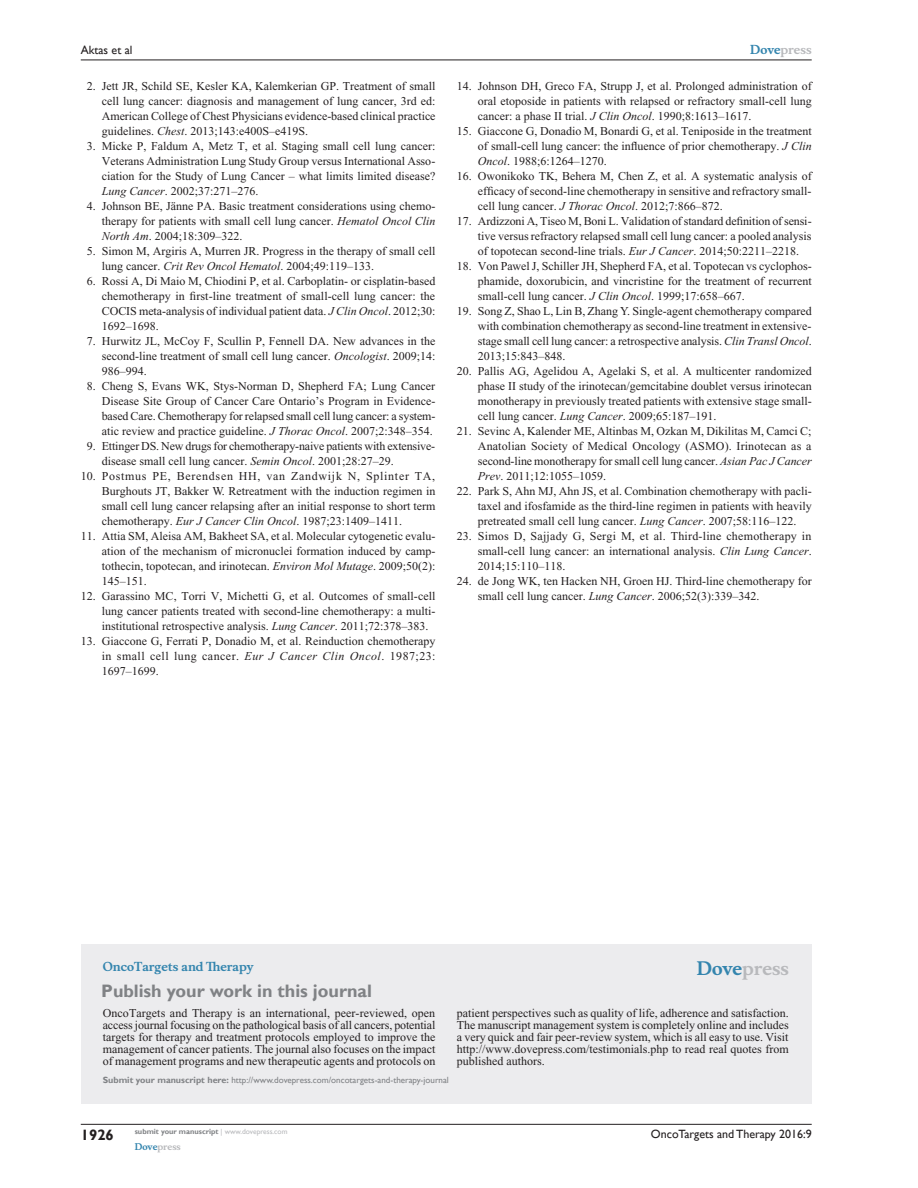
<style>
.page{position:relative;width:918px;height:1188px;background:#fff}
.page>*{position:absolute;margin:0;border:0;box-sizing:border-box;transform-origin:0 0}
.PromBx-H1{font:700 18px "Gill Sans";color:#808285}
.PromBx-Brand{font:700 18px "Musee";color:#b8b9bc}
.t1{font:700 15px "Gill Sans";color:#231f20}
.RefNL2{font:12px/15px "Times New Roman";color:#231f20;text-align:justify}
.PromBx-Tx{font:12px/12px "Times New Roman";color:#231f20;text-align:justify}
.t2{font:12px "Gill Sans";color:#231f20}
.PromBx-JrnlName{font:700 12px "Musee";color:#3485ae}
.t3{font:700 12px "Musee";color:#b8b9bc}
.PromBx-SubmitMssWebA{font:9px "Gill Sans";color:#808285}
.t4{font:700 9px "Musee";color:#b8b9bc}
.t5{font:700 7.5px "Gill Sans";color:#808285}
.s1{font-style:italic}
.s2{color:#3485ae}
.s3{font-weight:700}
.s4{font-weight:400;color:#b8b9bc}
</style>
<div class="page">
<div style="left:81px;top:944px;width:731px;height:159px;background:#ececee"></div>
<hr style="left:81px;top:1124px;width:731px;height:1px;background:#231f20">
<hr style="left:81px;top:60px;width:731px;height:1px;background:#231f20">
<p class="t2" style="left:81px;top:43px;width:53px">Aktas et al</p>
<p class="RefNL2" style="left:102px;top:79px;width:335px;text-indent:-15px">2. Jett JR, Schild SE, Kesler KA, Kalemkerian GP. Treatment of small cell lung cancer: diagnosis and management of lung cancer, 3rd ed:<br>American College of Chest Physicians evidence-based clinical practice guidelines. <span class="s1">Chest</span>. 2013;143:e400S–e419S.</p>
<p class="RefNL2" style="left:102px;top:139px;width:335px;text-indent:-15px">3. Micke P, Faldum A, Metz T, et al. Staging small cell lung cancer:<br>Veterans Administration Lung Study Group versus International Asso&shy;ciation for the Study of Lung Cancer – what limits limited disease?<br><span class="s1">Lung Cancer</span>. 2002;37:271–276.</p>
<p class="RefNL2" style="left:102px;top:199px;width:335px;text-indent:-15px">4. Johnson BE, Jänne PA. Basic treatment considerations using chemo&shy;therapy for patients with small cell lung cancer. <span class="s1">Hematol Oncol Clin North Am</span>. 2004;18:309–322.</p>
<p class="RefNL2" style="left:102px;top:244px;width:335px;text-indent:-15px">5. Simon M, Argiris A, Murren JR. Progress in the therapy of small cell lung cancer. <span class="s1">Crit Rev Oncol Hematol</span>. 2004;49:119–133.</p>
<p class="RefNL2" style="left:102px;top:274px;width:335px;text-indent:-15px">6. Rossi A, Di Maio M, Chiodini P, et al. Carboplatin- or cisplatin-based chemotherapy in first-line treatment of small-cell lung cancer: the COCIS meta-analysis of individual patient data. <span class="s1">J Clin Oncol</span>. 2012;30:<br>1692–1698.</p>
<p class="RefNL2" style="left:102px;top:334px;width:335px;text-indent:-15px">7. Hurwitz JL, McCoy F, Scullin P, Fennell DA. New advances in the second-line treatment of small cell lung cancer. <span class="s1">Oncologist</span>. 2009;14:<br>986–994.</p>
<p class="RefNL2" style="left:102px;top:379px;width:335px;text-indent:-15px">8. Cheng S, Evans WK, Stys-Norman D, Shepherd FA; Lung Cancer Disease Site Group of Cancer Care Ontario’s Program in Evidence&shy;based Care. Chemotherapy for relapsed small cell lung cancer: a system&shy;atic review and practice guideline. <span class="s1">J Thorac Oncol</span>. 2007;2:348–354.</p>
<p class="RefNL2" style="left:102px;top:439px;width:335px;text-indent:-15px">9. Ettinger DS. New drugs for chemotherapy-naive patients with extensive&shy;disease small cell lung cancer. <span class="s1">Semin Oncol</span>. 2001;28:27–29.</p>
<p class="RefNL2" style="left:102px;top:469px;width:335px;text-indent:-21px">10. Postmus PE, Berendsen HH, van Zandwijk N, Splinter TA, Burghouts JT, Bakker W. Retreatment with the induction regimen in small cell lung cancer relapsing after an initial response to short term chemotherapy. <span class="s1">Eur J Cancer Clin Oncol</span>. 1987;23:1409–1411.</p>
<p class="RefNL2" style="left:102px;top:529px;width:335px;text-indent:-21px">11. Attia SM, Aleisa AM, Bakheet SA, et al. Molecular cytogenetic evalu&shy;ation of the mechanism of micronuclei formation induced by camp&shy;tothecin, topotecan, and irinotecan. <span class="s1">Environ Mol Mutage</span>. 2009;50(2):<br>145–151.</p>
<p class="RefNL2" style="left:102px;top:589px;width:335px;text-indent:-21px">12. Garassino MC, Torri V, Michetti G, et al. Outcomes of small-cell lung cancer patients treated with second-line chemotherapy: a multi&shy;institutional retrospective analysis. <span class="s1">Lung Cancer</span>. 2011;72:378–383.</p>
<p class="RefNL2" style="left:102px;top:634px;width:335px;text-indent:-21px">13. Giaccone G, Ferrati P, Donadio M, et al. Reinduction chemotherapy in small cell lung cancer. <span class="s1">Eur J Cancer Clin Oncol</span>. 1987;23:<br>1697–1699.</p>
<p class="t3" style="left:750px;top:43px;width:63px"><span class="s2">Dove</span>press</p>
<p class="RefNL2" style="left:478px;top:79px;width:335px;text-indent:-21px">14. Johnson DH, Greco FA, Strupp J, et al. Prolonged administration of oral etoposide in patients with relapsed or refractory small-cell lung cancer: a phase II trial. <span class="s1">J Clin Oncol</span>. 1990;8:1613–1617.</p>
<p class="RefNL2" style="left:478px;top:124px;width:335px;text-indent:-21px">15. Giaccone G, Donadio M, Bonardi G, et al. Teniposide in the treatment of small-cell lung cancer: the influence of prior chemotherapy. <span class="s1">J Clin Oncol</span>. 1988;6:1264–1270.</p>
<p class="RefNL2" style="left:478px;top:169px;width:335px;text-indent:-21px">16. Owonikoko TK, Behera M, Chen Z, et al. A systematic analysis of efficacy of second-line chemotherapy in sensitive and refractory small&shy;cell lung cancer. <span class="s1">J Thorac Oncol</span>. 2012;7:866–872.</p>
<p class="RefNL2" style="left:478px;top:214px;width:335px;text-indent:-21px">17. Ardizzoni A, Tiseo M, Boni L. Validation of standard definition of sensi&shy;tive versus refractory relapsed small cell lung cancer: a pooled analysis of topotecan second-line trials. <span class="s1">Eur J Cancer</span>. 2014;50:2211–2218.</p>
<p class="RefNL2" style="left:478px;top:259px;width:335px;text-indent:-21px">18. Von Pawel J, Schiller JH, Shepherd FA, et al. Topotecan vs cyclophos&shy;phamide, doxorubicin, and vincristine for the treatment of recurrent small-cell lung cancer. <span class="s1">J Clin Oncol</span>. 1999;17:658–667.</p>
<p class="RefNL2" style="left:478px;top:304px;width:335px;text-indent:-21px">19. Song Z, Shao L, Lin B, Zhang Y. Single-agent chemotherapy compared with combination chemotherapy as second-line treatment in extensive&shy;stage small cell lung cancer: a retrospective analysis. <span class="s1">Clin Transl Oncol</span>.<br>2013;15:843–848.</p>
<p class="RefNL2" style="left:478px;top:364px;width:335px;text-indent:-21px">20. Pallis AG, Agelidou A, Agelaki S, et al. A multicenter randomized phase II study of the irinotecan/gemcitabine doublet versus irinotecan monotherapy in previously treated patients with extensive stage small&shy;cell lung cancer. <span class="s1">Lung Cancer</span>. 2009;65:187–191.</p>
<p class="RefNL2" style="left:478px;top:424px;width:335px;text-indent:-21px">21. Sevinc A, Kalender ME, Altinbas M, Ozkan M, Dikilitas M, Camci C; Anatolian Society of Medical Oncology (ASMO). Irinotecan as a second-line monotherapy for small cell lung cancer. <span class="s1">Asian Pac J Cancer Prev</span>. 2011;12:1055–1059.</p>
<p class="RefNL2" style="left:478px;top:484px;width:335px;text-indent:-21px">22. Park S, Ahn MJ, Ahn JS, et al. Combination chemotherapy with pacli&shy;taxel and ifosfamide as the third-line regimen in patients with heavily pretreated small cell lung cancer. <span class="s1">Lung Cancer</span>. 2007;58:116–122.</p>
<p class="RefNL2" style="left:478px;top:529px;width:335px;text-indent:-21px">23. Simos D, Sajjady G, Sergi M, et al. Third-line chemotherapy in small-cell lung cancer: an international analysis. <span class="s1">Clin Lung Cancer</span>.<br>2014;15:110–118.</p>
<p class="RefNL2" style="left:478px;top:574px;width:335px;text-indent:-21px">24. de Jong WK, ten Hacken NH, Groen HJ. Third-line chemotherapy for small cell lung cancer. <span class="s1">Lung Cancer</span>. 2006;52(3):339–342.</p>
<p class="PromBx-JrnlName" style="left:103px;top:959px;width:152px">OncoTargets and Therapy</p>
<p class="PromBx-H1" style="left:101px;top:980px;width:272px">Publish your work in this journal</p>
<p class="PromBx-Brand" style="left:697px;top:958px;width:94px"><span class="s2">Dove</span>press</p>
<p class="PromBx-Tx" style="left:103px;top:1007px;width:334px">OncoTargets and Therapy is an international, peer-reviewed, open access journal focusing on the pathological basis of all cancers, potential targets for therapy and treatment protocols employed to improve the management of cancer patients. The journal also focuses on the impact of management programs and new therapeutic agents and protocols on</p>
<p class="PromBx-Tx" style="left:457px;top:1007px;width:333px">patient perspectives such as quality of life, adherence and satisfaction.<br>The manuscript management system is completely online and includes a very quick and fair peer-review system, which is all easy to use. Visit http://www.dovepress.com/testimonials.php to read real quotes from published authors.</p>
<p class="PromBx-SubmitMssWebA" style="left:103px;top:1075px;width:348px"><span class="s3">Submit your manuscript here:</span> http://www.dovepress.com/oncotargets-and-therapy-journal</p>
<p class="t1" style="left:81px;top:1126px;width:35px">1926</p>
<p class="t5" style="left:135px;top:1127px;width:154px">submit your manuscript <span class="s4">| www.dovepress.com</span></p>
<p class="t4" style="left:135px;top:1141px;width:48px"><span class="s2">Dove</span>press</p>
<p class="t2" style="left:651px;top:1127px;width:162px">OncoTargets and Therapy 2016:9</p>
</div>
